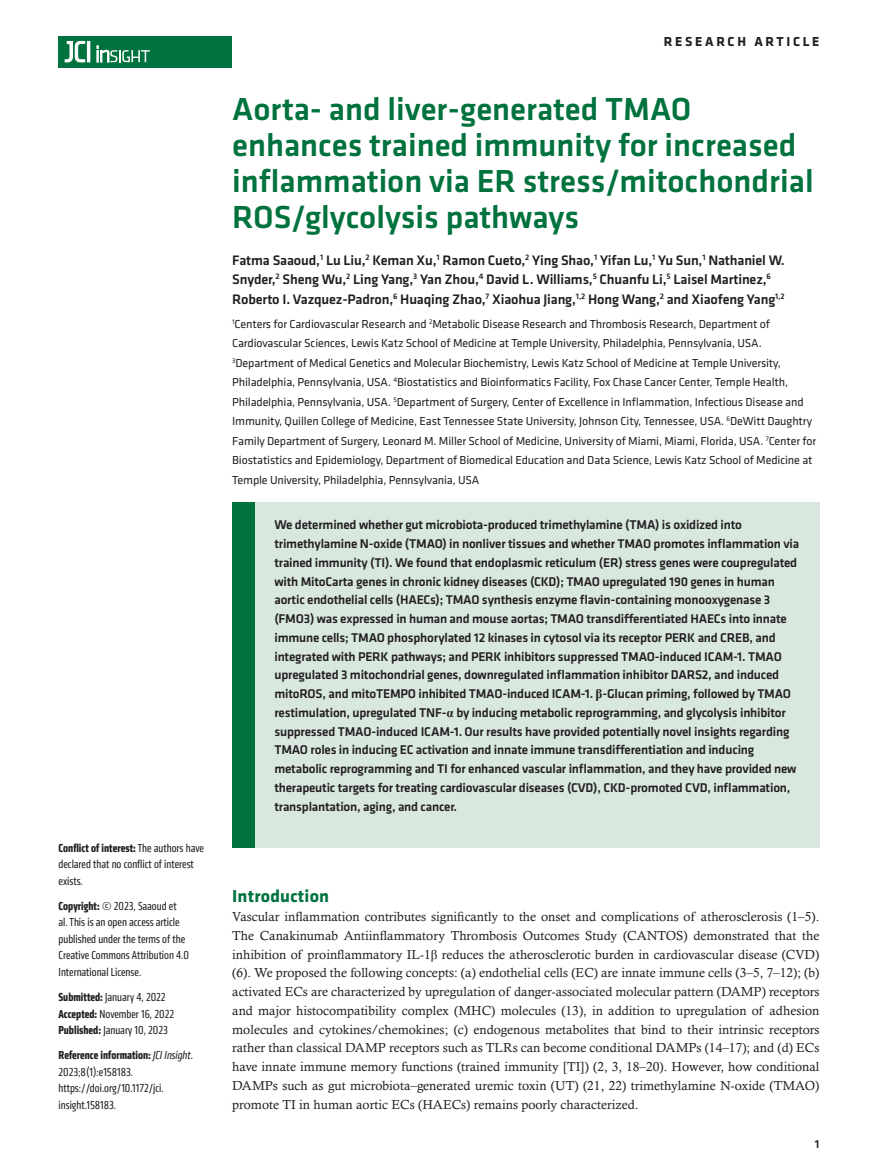
<style>
.page{position:relative;width:878px;height:1175px;background:#fff}
.page>*{position:absolute;margin:0;border:0;box-sizing:border-box;transform-origin:0 0}
.t1{font:500 33px/36px "Klavika Basic";color:#00723e}
.t2{font:700 18px "Klavika";letter-spacing:.01em;color:#00723e}
.t3{font:500 14.25px/19.5px "Klavika Basic";letter-spacing:-.01em;color:#231f20}
.t4{font:700 13.5px "Klavika Basic";letter-spacing:.2em;color:#231f20}
.t5{font:500 13.2px/18.8px "Klavika Basic";letter-spacing:-.015em;color:#231f20}
.t6{font:13.2px/18.8px "Calisto MT Std";color:#231f20;text-align:justify}
.t7{font:12px/19.5px "Klavika";letter-spacing:-.01em;color:#231f20}
.t8{font:condensed 12px/16.5px "Klavika";color:#231f20}
.t9{font:500 12px "Klavika Basic";color:#231f20}
.s1{font-weight:700}
.s2{font-style:italic}
.s3{font-family:"Times New Roman";font-weight:700}
.s4{font-family:"Times New Roman"}
</style>
<div class="page">
<div style="left:59px;top:36px;width:173px;height:31px;background:#00723e"></div>
<hr style="left:87px;top:41px;width:3px;height:21px;background:#fff">
<svg style="left:64px;top:41px;width:21px;height:22px"></svg>
<svg style="left:97px;top:46px;width:53px;height:16px"></svg>
<div style="left:232px;top:502px;width:587px;height:346px;background:#d8e8df"></div>
<div style="left:232px;top:502px;width:22px;height:346px;background:#00723e"></div>
<p class="t8" style="left:59px;top:839px;width:147px"><span class="s1">Conflict of interest:</span> The authors have declared that no conflict of interest exists.</p>
<p class="t8" style="left:59px;top:897px;width:132px"><span class="s1">Copyright:</span> © 2023, Saaoud et<br>al. This is an open access article published under the terms of the<br>Creative Commons Attribution 4.0<br>International License.</p>
<p class="t8" style="left:59px;top:988px;width:117px"><span class="s1">Submitted:</span> January 4, 2022<br><span class="s1">Accepted:</span> November 16, 2022<br><span class="s1">Published:</span> January 10, 2023</p>
<p class="t8" style="left:59px;top:1046px;width:136px"><span class="s1">Reference information:</span> <span class="s2">JCI Insight</span>.<br>2023;8(1):e158183. https://doi.org/10.1172/jci. insight.158183.</p>
<p class="t4" style="left:663px;top:32px;width:157px">RESEARCH ARTICLE</p>
<h1 class="t1" style="left:232px;top:91px;width:583px">Aorta- and liver-generated TMAO enhances trained immunity for increased inflammation via ER stress/mitochondrial ROS/glycolysis pathways</h1>
<p class="t3" style="left:232px;top:250px;width:554px">Fatma Saaoud,<sup>1</sup> Lu Liu,<sup>2</sup> Keman Xu,<sup>1</sup> Ramon Cueto,<sup>2</sup> Ying Shao,<sup>1</sup> Yifan Lu,<sup>1</sup> Yu Sun,<sup>1</sup> Nathaniel W.<br>Snyder,<sup>2</sup> Sheng Wu,<sup>2</sup> Ling Yang,<sup>3</sup> Yan Zhou,<sup>4</sup> David L. Williams,<sup>5</sup> Chuanfu Li,<sup>5</sup> Laisel Martinez,<sup>6<br></sup>Roberto I. Vazquez-Padron,<sup>6</sup> Huaqing Zhao,<sup>7</sup> Xiaohua Jiang,<sup>1,2</sup> Hong Wang,<sup>2</sup> and Xiaofeng Yang<sup>1,2</sup></p>
<p class="t7" style="left:232px;top:313px;width:585px"><sup>1</sup>Centers for Cardiovascular Research and <sup>2</sup>Metabolic Disease Research and Thrombosis Research, Department of Cardiovascular Sciences, Lewis Katz School of Medicine at Temple University, Philadelphia, Pennsylvania, USA.<br><sup>3</sup>Department of Medical Genetics and Molecular Biochemistry, Lewis Katz School of Medicine at Temple University, Philadelphia, Pennsylvania, USA. <sup>4</sup>Biostatistics and Bioinformatics Facility, Fox Chase Cancer Center, Temple Health, Philadelphia, Pennsylvania, USA. <sup>5</sup>Department of Surgery, Center of Excellence in Inflammation, Infectious Disease and Immunity, Quillen College of Medicine, East Tennessee State University, Johnson City, Tennessee, USA. <sup>6</sup>DeWitt Daughtry Family Department of Surgery, Leonard M. Miller School of Medicine, University of Miami, Miami, Florida, USA. <sup>7</sup>Center for Biostatistics and Epidemiology, Department of Biomedical Education and Data Science, Lewis Katz School of Medicine at Temple University, Philadelphia, Pennsylvania, USA</p>
<p class="t5" style="left:274px;top:515px;width:526px">We determined whether gut microbiota-produced trimethylamine (TMA) is oxidized into trimethylamine N-oxide (TMAO) in nonliver tissues and whether TMAO promotes inflammation via trained immunity (TI). We found that endoplasmic reticulum (ER) stress genes were coupregulated with MitoCarta genes in chronic kidney diseases (CKD); TMAO upregulated 190 genes in human aortic endothelial cells (HAECs); TMAO synthesis enzyme flavin-containing monooxygenase 3 (FMO3) was expressed in human and mouse aortas; TMAO transdifferentiated HAECs into innate immune cells; TMAO phosphorylated 12 kinases in cytosol via its receptor PERK and CREB, and integrated with PERK pathways; and PERK inhibitors suppressed TMAO-induced ICAM-1. TMAO upregulated 3 mitochondrial genes, downregulated inflammation inhibitor DARS2, and induced mitoROS, and mitoTEMPO inhibited TMAO-induced ICAM-1. <span class="s3">β</span>-Glucan priming, followed by TMAO restimulation, upregulated TNF-<span class="s3">α</span> by inducing metabolic reprogramming, and glycolysis inhibitor suppressed TMAO-induced ICAM-1. Our results have provided potentially novel insights regarding TMAO roles in inducing EC activation and innate immune transdifferentiation and inducing metabolic reprogramming and TI for enhanced vascular inflammation, and they have provided new therapeutic targets for treating cardiovascular diseases (CVD), CKD-promoted CVD, inflammation, transplantation, aging, and cancer.</p>
<h2 class="t2" style="left:232px;top:883px;width:98px">Introduction</h2>
<p class="t6" style="left:232px;top:907px;width:588px">Vascular inflammation contributes significantly to the onset and complications of atherosclerosis (1–5).<br>The Canakinumab Antiinflammatory Thrombosis Outcomes Study (CANTOS) demonstrated that the inhibition of proinflammatory IL-1<span class="s4">β</span> reduces the atherosclerotic burden in cardiovascular disease (CVD) (6). We proposed the following concepts: (a) endothelial cells (EC) are innate immune cells (3–5, 7–12); (b) activated ECs are characterized by upregulation of danger-associated molecular pattern (DAMP) receptors and major histocompatibility complex (MHC) molecules (13), in addition to upregulation of adhesion molecules and cytokines/chemokines; (c) endogenous metabolites that bind to their intrinsic receptors rather than classical DAMP receptors such as TLRs can become conditional DAMPs (14–17); and (d) ECs have innate immune memory functions (trained immunity [TI]) (2, 3, 18–20). However, how conditional DAMPs such as gut microbiota–generated uremic toxin (UT) (21, 22) trimethylamine N-oxide (TMAO) promote TI in human aortic ECs (HAECs) remains poorly characterized.</p>
<p class="t9" style="left:814px;top:1135px;width:6px">1</p>
</div>
